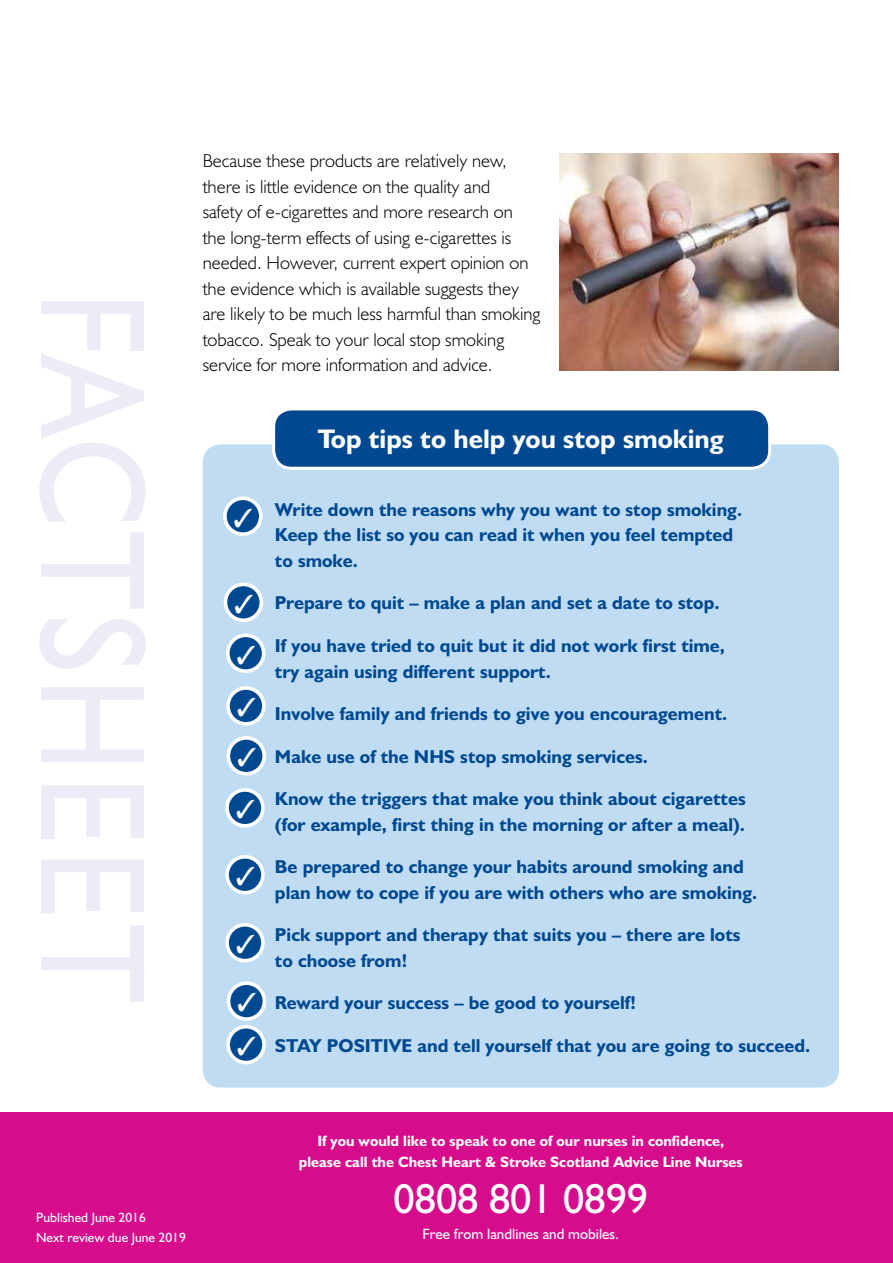
<style>
.page{position:relative;width:893px;height:1263px;background:#fff}
.page>*{position:absolute;margin:0;border:0;box-sizing:border-box;transform-origin:0 0}
.t1{font:42px "Humanist 521 BT";color:#fff}
.t2{font:700 27px "Humanist 521 BT";color:#fff}
.t3{font:25.95px/51.8px "Zapf Dingbats ITC";color:#fff;text-align:justify}
.t4{font:700 18.75px/25.5px "Humanist 521 BT";color:#004990}
.t5{font:300 18.75px/25.5px "Humanist 521 BT";color:#000}
.t6{font:700 15px/21.6px "Humanist 521 BT";color:#fff;text-align:center}
.t7{font:15px "Humanist 521 BT";color:#fff}
.t8{font:13.5px "Humanist 521 BT";color:#fff}
</style>
<div class="page">
<div style="left:0;top:1112px;width:893px;height:151px;background:#d60c8c"></div>
<div style="left:203px;top:444px;width:636px;height:643px;background:#bfdcf3;border-radius:18px"></div>
<div style="left:274px;top:409px;width:496px;height:59px;background:#004990;border-radius:18px"></div>
<div style="left:272px;top:407px;width:499px;height:63px;border:3px solid #fff;border-radius:18px"></div>
<svg style="left:225px;top:498px;width:36px;height:36px"></svg>
<div style="left:223px;top:496px;width:40px;height:40px;border:4px solid #fff;border-radius:50%"></div>
<div style="left:225px;top:584px;width:36px;height:36px;background:#004990;border-radius:50%"></div>
<div style="left:224px;top:583px;width:39px;height:39px;border:4px solid #fff;border-radius:50%"></div>
<div style="left:228px;top:635px;width:36px;height:36px;background:#004990;border-radius:50%"></div>
<div style="left:226px;top:633px;width:39px;height:40px;border:4px solid #fff;border-radius:50%"></div>
<div style="left:228px;top:688px;width:36px;height:36px;background:#004990;border-radius:50%"></div>
<div style="left:226px;top:686px;width:40px;height:40px;border:4px solid #fff;border-radius:50%"></div>
<svg style="left:228px;top:738px;width:36px;height:36px"></svg>
<div style="left:227px;top:736px;width:39px;height:39px;border:4px solid #fff;border-radius:50%"></div>
<svg style="left:227px;top:790px;width:36px;height:36px"></svg>
<div style="left:225px;top:788px;width:40px;height:40px;border:4px solid #fff;border-radius:50%"></div>
<svg style="left:227px;top:857px;width:36px;height:36px"></svg>
<div style="left:225px;top:855px;width:40px;height:39px;border:4px solid #fff;border-radius:50%"></div>
<svg style="left:227px;top:925px;width:36px;height:36px"></svg>
<div style="left:225px;top:923px;width:40px;height:39px;border:4px solid #fff;border-radius:50%"></div>
<svg style="left:229px;top:983px;width:35px;height:36px"></svg>
<div style="left:227px;top:981px;width:39px;height:40px;border:4px solid #fff;border-radius:50%"></div>
<svg style="left:228px;top:1027px;width:36px;height:35px"></svg>
<div style="left:226px;top:1025px;width:40px;height:39px;border:4px solid #fff;border-radius:50%"></div>
<img style="left:560px;top:153px;width:279px;height:218px">
<svg style="left:235px;top:508px;width:17px;height:19px"></svg>
<svg style="left:237px;top:748px;width:19px;height:70px"></svg>
<svg style="left:237px;top:866px;width:17px;height:19px"></svg>
<svg style="left:237px;top:934px;width:17px;height:19px"></svg>
<svg style="left:238px;top:993px;width:18px;height:62px"></svg>
<p class="t5" style="left:203px;top:148px;width:339px">Because these products are relatively new, there is little evidence on the quality and<br>safety of e-cigarettes and more research on the long-term effects of using e-cigarettes is needed. However, current expert opinion on the evidence which is available suggests they are likely to be much less harmful than smoking tobacco. Speak to your local stop smoking service for more information and advice.</p>
<p class="t8" style="left:36px;top:1209px;width:111px">Published June 2016</p>
<h2 class="t2" style="left:318px;top:422px;width:408px">Top tips to help you stop smoking</h2>
<h3 class="t3" style="left:234px;top:578px;width:24px">✓ ✓ ✓</h3>
<p class="t4" style="left:275px;top:496px;width:469px">Write down the reasons why you want to stop smoking.<br>Keep the list so you can read it when you feel tempted to smoke.</p>
<p class="t4" style="left:275px;top:590px;width:446px">Prepare to quit – make a plan and set a date to stop.</p>
<p class="t4" style="left:275px;top:632px;width:451px">If you have tried to quit but it did not work first time, try again using different support.</p>
<p class="t4" style="left:275px;top:700px;width:454px">Involve family and friends to give you encouragement.</p>
<p class="t4" style="left:275px;top:743px;width:375px">Make use of the NHS stop smoking services.</p>
<p class="t4" style="left:275px;top:785px;width:472px">Know the triggers that make you think about cigarettes (for example, first thing in the morning or after a meal).</p>
<p class="t4" style="left:275px;top:853px;width:484px">Be prepared to change your habits around smoking and plan how to cope if you are with others who are smoking.</p>
<p class="t4" style="left:275px;top:921px;width:467px">Pick support and therapy that suits you – there are lots to choose from!</p>
<p class="t4" style="left:275px;top:989px;width:363px">Reward your success – be good to yourself!</p>
<p class="t4" style="left:275px;top:1032px;width:537px">STAY POSITIVE and tell yourself that you are going to succeed.</p>
<p class="t6" style="left:299px;top:1129px;width:445px">If you would like to speak to one of our nurses in confidence, please call the Chest Heart &amp; Stroke Scotland Advice Line Nurses</p>
<h1 class="t1" style="left:394px;top:1173px;width:256px">0808 801 0899</h1>
<p class="t8" style="left:36px;top:1228px;width:151px">Next review due June 2019</p>
<p class="t7" style="left:423px;top:1224px;width:198px">Free from landlines and mobiles.</p>
</div>
